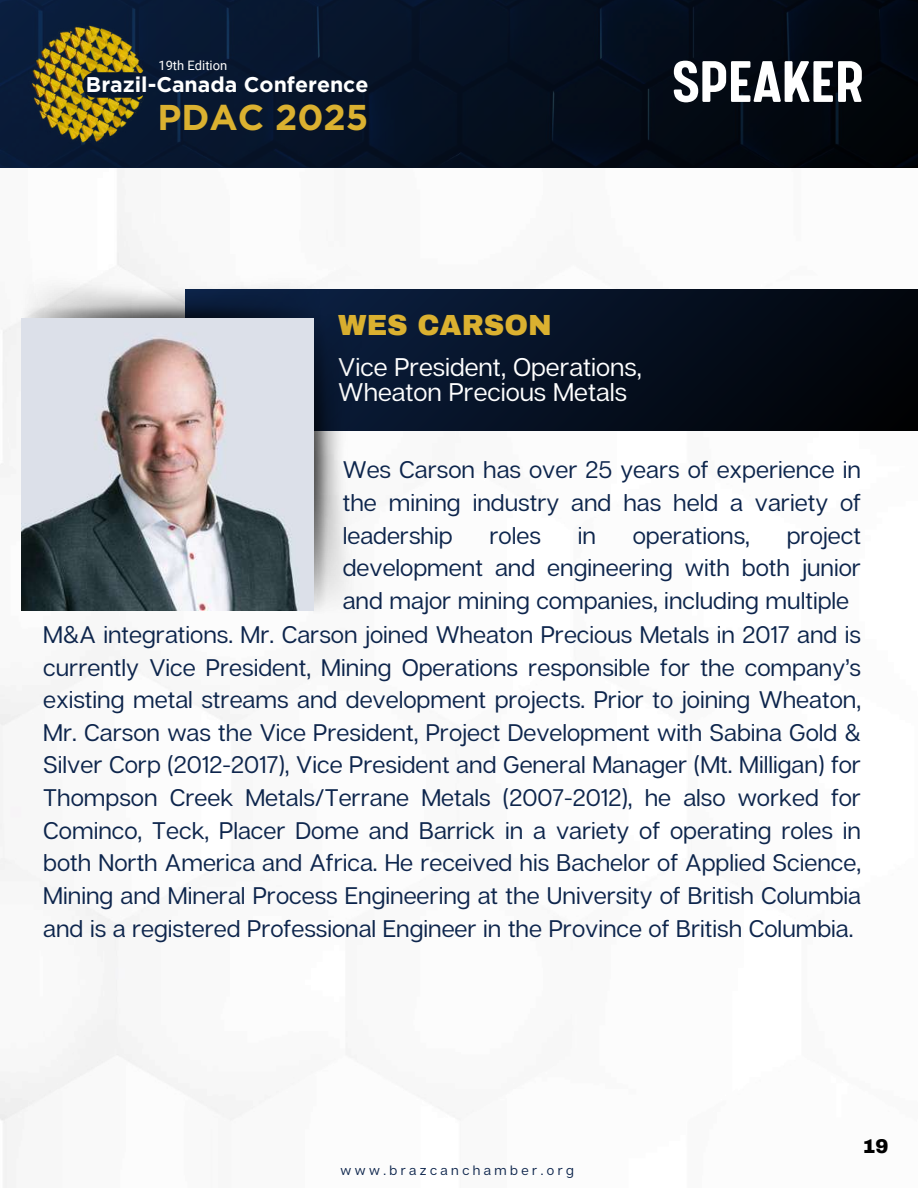
<style>
.page{position:relative;width:918px;height:1188px;background:#fff}
.page>*{position:absolute;margin:0;border:0;box-sizing:border-box;transform-origin:0 0}
.t1{font:700 66px "Calps";color:#fff}
.t2{font:700 35.85px "Gotham";color:#dbb130}
.t3{font:900 28.5px "Archivo";color:#dbb130}
.t4{font:25.5px/25.8px "Articulat CF";color:#fff}
.t5{font:24px/32.7px "Articulat CF";color:#0d254c;text-align:justify}
.t6{font:700 21.3px "Gotham";color:#fff}
.t7{font:900 19.5px "Archivo";color:#000}
.t8{font:13.5px "Articulat CF";letter-spacing:.255em;color:#0d254c}
.t9{font:12.9px "Roboto";color:#fff}
</style>
<div class="page">
<img style="left:0;top:167px;width:918px;height:1021px">
<svg style="left:322px;top:290px;width:596px;height:140px;background:#050f1f"></svg>
<img style="left:313px;top:314px;width:50px;height:300px">
<img style="left:21px;top:270px;width:301px;height:49px">
<img style="left:22px;top:319px;width:291px;height:291px">
<img style="left:0;top:0;width:918px;height:167px">
<img style="left:28px;top:24px;width:120px;height:120px">
<div style="left:82px;top:72px;width:66px;height:26px;background:#081830;border-radius:13px"></div>
<p class="t9" style="left:158px;top:58px;width:70px">19th Edition</p>
<h2 class="t2" style="left:158px;top:95px;width:212px">PDAC 2025</h2>
<p class="t6" style="left:86px;top:72px;width:284px">Brazil-Canada Conference</p>
<h1 class="t1" style="left:672px;top:54px;width:193px">SPEAKER</h1>
<p class="t3" style="left:338px;top:310px;width:215px">WES CARSON</p>
<p class="t4" style="left:338px;top:353px;width:305px">Vice President, Operations,<br>Wheaton Precious Metals</p>
<p class="t5" style="left:343px;top:453px;width:520px">Wes Carson has over 25 years of experience in the mining industry and has held a variety of leadership</p>
<p class="t5" style="left:343px;top:518px;width:520px;text-indent:444px">project development and engineering with both junior and major mining companies, including multiple</p>
<p class="t5" style="left:490px;top:518px;width:53px">roles</p>
<p class="t5" style="left:578px;top:518px;width:20px">in</p>
<p class="t5" style="left:633px;top:518px;width:119px">operations,</p>
<p class="t5" style="left:43px;top:617px;width:819px">M&amp;A integrations. Mr. Carson joined Wheaton Precious Metals in 2017 and is currently Vice President, Mining Operations responsible for the company’s existing metal streams and development projects. Prior to joining Wheaton, Mr. Carson was the Vice President, Project Development with Sabina Gold &amp; Silver Corp (2012-2017), Vice President and General Manager (Mt. Milligan) for Thompson Creek Metals/Terrane Metals (2007-2012), he also worked for Cominco, Teck, Placer Dome and Barrick in a variety of operating roles in both North America and Africa. He received his Bachelor of Applied Science, Mining and Mineral Process Engineering at the University of British Columbia and is a registered Professional Engineer in the Province of British Columbia.</p>
<p class="t8" style="left:341px;top:1162px;width:235px">www.brazcanchamber.org</p>
<p class="t7" style="left:863px;top:1135px;width:28px">19</p>
</div>
